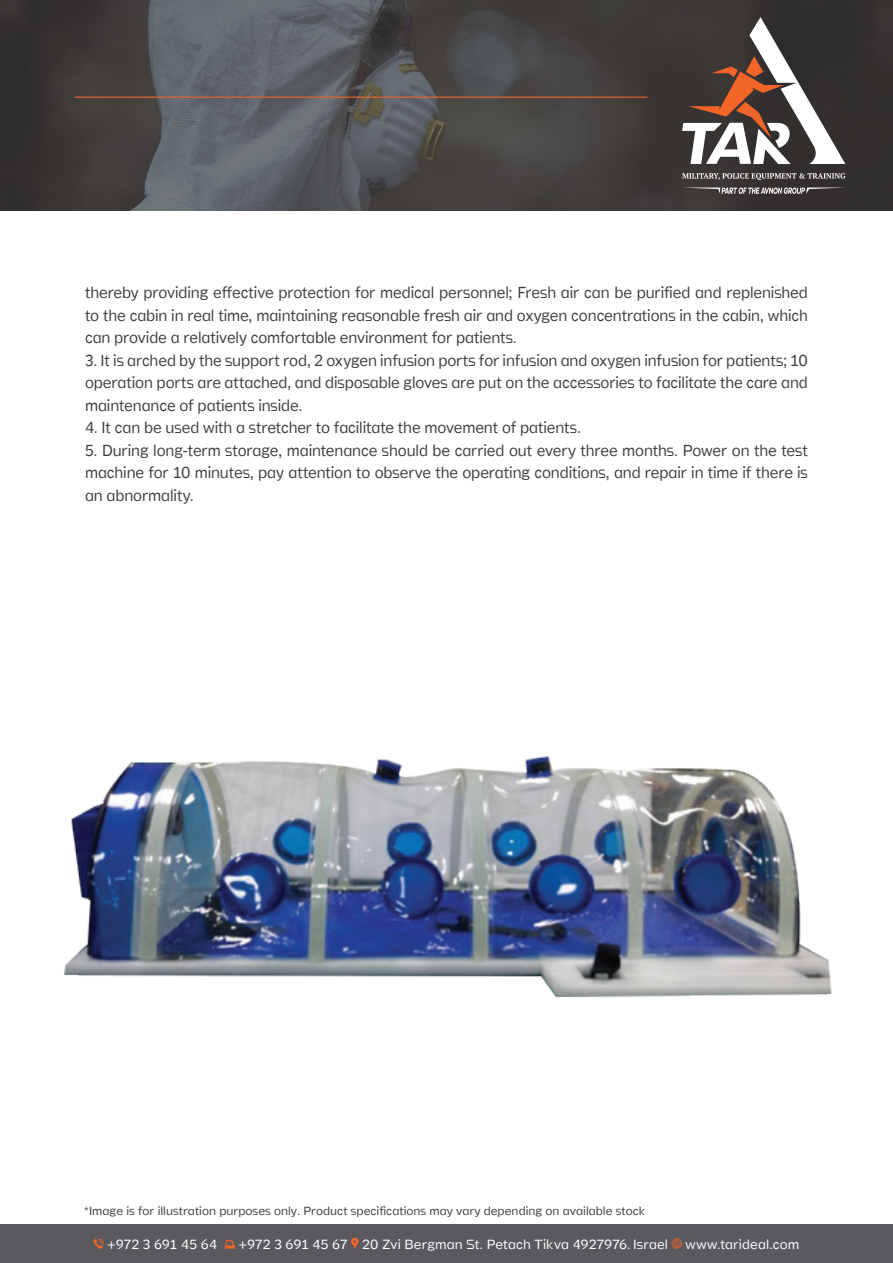
<style>
.page{position:relative;width:893px;height:1263px;background:#fff}
.page>*{position:absolute;margin:0;border:0;box-sizing:border-box;transform-origin:0 0}
.t1{font:200 16.2px/22.5px "Stamen";letter-spacing:-.01em;color:#3e3e3f;text-align:justify;scale:.94 1}
.t2{font:200 13.5px "Stamen";letter-spacing:.005em;color:#fff}
.t3{font:200 12px "Stamen";color:#3e3e3f}
</style>
<div class="page">
<img style="left:0;top:0;width:893px;height:210px">
<hr style="left:75px;top:97px;width:572px;height:1px;background:#f06429">
<div style="left:0;top:1225px;width:893px;height:38px;background:#5b595e"></div>
<svg style="left:682px;top:17px;width:163px;height:147px"></svg>
<svg style="left:682px;top:187px;width:163px;height:7px"></svg>
<svg style="left:682px;top:173px;width:163px;height:7px"></svg>
<svg style="left:93px;top:1238px;width:11px;height:11px"></svg>
<svg style="left:224px;top:1240px;width:11px;height:8px"></svg>
<svg style="left:351px;top:1238px;width:8px;height:12px"></svg>
<svg style="left:672px;top:1238px;width:10px;height:10px"></svg>
<img style="left:64px;top:756px;width:768px;height:242px">
<p class="t1" style="left:85px;top:282px;width:770px">thereby providing effective protection for medical personnel; Fresh air can be purified and replenished to the cabin in real time, maintaining reasonable fresh air and oxygen concentrations in the cabin, which can provide a relatively comfortable environment for patients.</p>
<p class="t1" style="left:85px;top:349px;width:770px">3. It is arched by the support rod, 2 oxygen infusion ports for infusion and oxygen infusion for patients; 10 operation ports are attached, and disposable gloves are put on the accessories to facilitate the care and maintenance of patients inside.</p>
<p class="t1" style="left:85px;top:417px;width:529px">4. It can be used with a stretcher to facilitate the movement of patients.</p>
<p class="t1" style="left:85px;top:439px;width:770px">5. During long-term storage, maintenance should be carried out every three months. Power on the test machine for 10 minutes, pay attention to observe the operating conditions, and repair in time if there is an abnormality.</p>
<p class="t3" style="left:84px;top:1203px;width:563px">*Image is for illustration purposes only. Product specifications may vary depending on available stock</p>
<p class="t2" style="left:107px;top:1235px;width:112px">+972 3 691 45 64</p>
<p class="t2" style="left:239px;top:1235px;width:431px">+972 3 691 45 67 20 Zvi Bergman St. Petach Tikva 4927976. Israel</p>
<p class="t2" style="left:686px;top:1235px;width:115px">www.tarideal.com</p>
</div>
